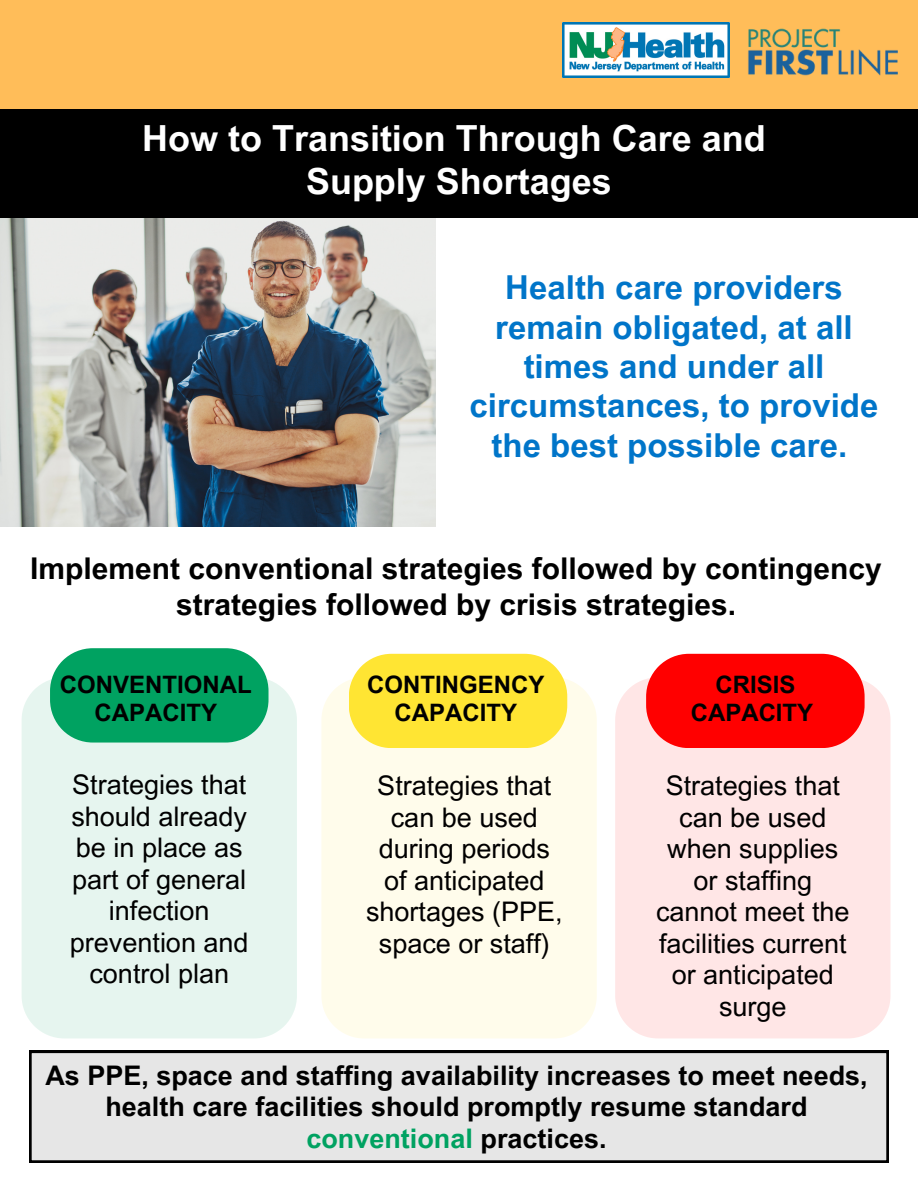
<style>
.page{position:relative;width:918px;height:1188px;background:#fff}
.page>*{position:absolute;margin:0;border:0;box-sizing:border-box;transform-origin:0 0}
.t1{font:700 36px "Arial MT Pro";color:#fff}
.t2{font:700 33px/39.3px "Arial MT Pro";color:#0075c9;text-align:center}
.t3{font:700 30px/36px "Arial MT Pro";color:#000;text-align:center}
.t4{font:27px/31.5px "Arial MT Pro";color:#000;text-align:center}
.t5{font:700 27px/31.5px "Arial MT Pro";color:#000;text-align:center}
.t6{font:700 24px "Arial MT Pro";color:#000}
.s1{color:#00a261}
</style>
<div class="page">
<img style="left:0;top:218px;width:435px;height:308px">
<div style="left:0;top:0;width:918px;height:143px;background:#ffbd59"></div>
<div style="left:0;top:109px;width:918px;height:109px;background:#000"></div>
<img style="left:748px;top:28px;width:150px;height:48px">
<img style="left:563px;top:23px;width:166px;height:55px">
<div style="left:29px;top:1051px;width:860px;height:111px;background:#e6e6e6"></div>
<div style="left:22px;top:680px;width:275px;height:358px;background:#e6f5ef"></div>
<svg style="left:50px;top:648px;width:219px;height:95px;background:#14a96d"></svg>
<div style="left:615px;top:679px;width:276px;height:359px;background:#ffe6e6"></div>
<svg style="left:646px;top:654px;width:219px;height:94px;background:#ff1212"></svg>
<div style="left:321px;top:680px;width:276px;height:358px;background:#fffceb"></div>
<svg style="left:349px;top:654px;width:218px;height:94px;background:#ffe641"></svg>
<p class="t1" style="left:142px;top:125px;width:625px">How to Transition Through Care and</p>
<p class="t1" style="left:306px;top:168px;width:307px">Supply Shortages</p>
<p class="t2" style="left:470px;top:272px;width:410px">Health care providers remain obligated, at all times and under all circumstances, to provide the best possible care.</p>
<p class="t3" style="left:30px;top:554px;width:853px">Implement conventional strategies followed by contingency strategies followed by crisis strategies.</p>
<p class="t6" style="left:60px;top:676px;width:193px">CONVENTIONAL</p>
<p class="t6" style="left:95px;top:704px;width:124px">CAPACITY</p>
<p class="t4" style="left:70px;top:772px;width:180px">Strategies that should already be in place as part of general infection prevention and control plan</p>
<p class="t6" style="left:367px;top:676px;width:179px">CONTINGENCY</p>
<p class="t6" style="left:394px;top:704px;width:124px">CAPACITY</p>
<p class="t6" style="left:715px;top:676px;width:81px">CRISIS</p>
<p class="t6" style="left:691px;top:704px;width:124px">CAPACITY</p>
<p class="t4" style="left:366px;top:773px;width:198px">Strategies that can be used during periods of anticipated shortages (PPE, space or staff)</p>
<p class="t4" style="left:656px;top:773px;width:195px">Strategies that can be used when supplies or staffing cannot meet the facilities current or anticipated surge</p>
<p class="t5" style="left:45px;top:1063px;width:824px">As PPE, space and staffing availability increases to meet needs, health care facilities should promptly resume standard <span class="s1">conventional</span> practices.</p>
</div>
